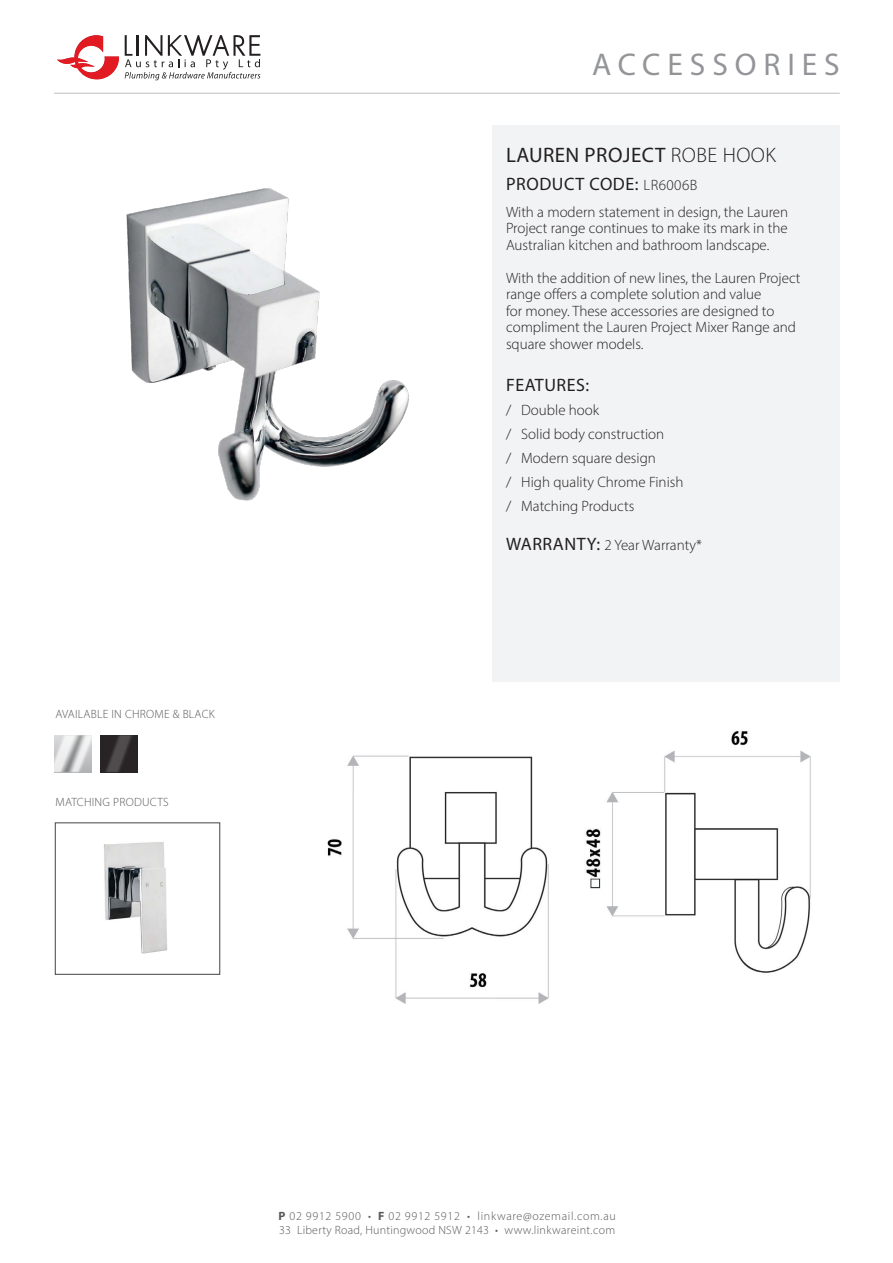
<style>
.page{position:relative;width:893px;height:1263px;background:#fff}
.page>*{position:absolute;margin:0;border:0;box-sizing:border-box;transform-origin:0 0}
.t1{font:31.5px "Myriad Pro";letter-spacing:.22em;color:#939598}
.t2{font:21px "Myriad Pro";letter-spacing:.02em;color:#231f20}
.t3{font:18px "Myriad Pro";letter-spacing:.03em;color:#231f20}
.t4{font:300 15px/16.5px "Myriad Pro";color:#231f20;text-align:justify}
.t5{font:300 12px "Myriad Pro";letter-spacing:.02em;color:#57585a}
.t6{font:300 12px "Myriad Pro";letter-spacing:.055em;color:#57585a}
.s1{font-weight:300}
.s2{font-weight:300;font-size:15px}
.s3{font-weight:400;font-size:18px}
.s4{font-weight:700}
</style>
<div class="page">
<hr style="left:54px;top:93px;width:786px;height:1px;background:#bcbdc0">
<svg style="left:57px;top:35px;width:62px;height:44px"></svg>
<svg style="left:125px;top:35px;width:135px;height:45px"></svg>
<div style="left:493px;top:126px;width:347px;height:556px;background:#f2f3f4"></div>
<img style="left:126px;top:187px;width:283px;height:314px">
<img style="left:104px;top:842px;width:63px;height:112px">
<div style="left:55px;top:822px;width:165px;height:153px;border:1px solid #57585a"></div>
<img style="left:585px;top:730px;width:226px;height:243px">
<img style="left:327px;top:755px;width:222px;height:249px">
<svg style="left:54px;top:735px;width:84px;height:37px"></svg>
<p class="t5" style="left:56px;top:707px;width:161px">AVAILABLE IN CHROME &amp; BLACK</p>
<p class="t5" style="left:56px;top:795px;width:115px">MATCHING PRODUCTS</p>
<p class="t1" style="left:592px;top:45px;width:249px">ACCESSORIES</p>
<p class="t2" style="left:506px;top:142px;width:271px">LAUREN PROJECT <span class="s1">ROBE HOOK</span></p>
<p class="t3" style="left:506px;top:173px;width:193px">PRODUCT CODE: <span class="s2">LR6006B</span></p>
<p class="t4" style="left:506px;top:204px;width:284px">With a modern statement in design, the Lauren Project range continues to make its mark in the Australian kitchen and bathroom landscape.</p>
<p class="t4" style="left:506px;top:270px;width:296px;text-align:left">With the addition of new lines, the Lauren Project range offers a complete solution and value<br>for money. These accessories are designed to compliment the Lauren Project Mixer Range and square shower models.</p>
<p class="t3" style="left:506px;top:374px;width:85px">FEATURES:</p>
<p class="t4" style="left:506px;top:402px;width:95px">/ Double hook</p>
<p class="t4" style="left:506px;top:426px;width:160px">/ Solid body construction</p>
<p class="t4" style="left:506px;top:450px;width:151px">/ Modern square design</p>
<p class="t4" style="left:506px;top:474px;width:179px">/ High quality Chrome Finish</p>
<p class="t4" style="left:506px;top:498px;width:130px">/ Matching Products</p>
<p class="t4" style="left:506px;top:537px;width:198px"><span class="s3">WARRANTY:</span> 2 Year Warranty*</p>
<p class="t6" style="left:279px;top:1209px;width:339px"><span class="s4">P</span> 02 9912 5900 • <span class="s4">F</span> 02 9912 5912 • linkware@ozemail.com.au</p>
<p class="t5" style="left:279px;top:1223px;width:338px">33 Liberty Road, Huntingwood NSW 2143 • www.linkwareint.com</p>
</div>
